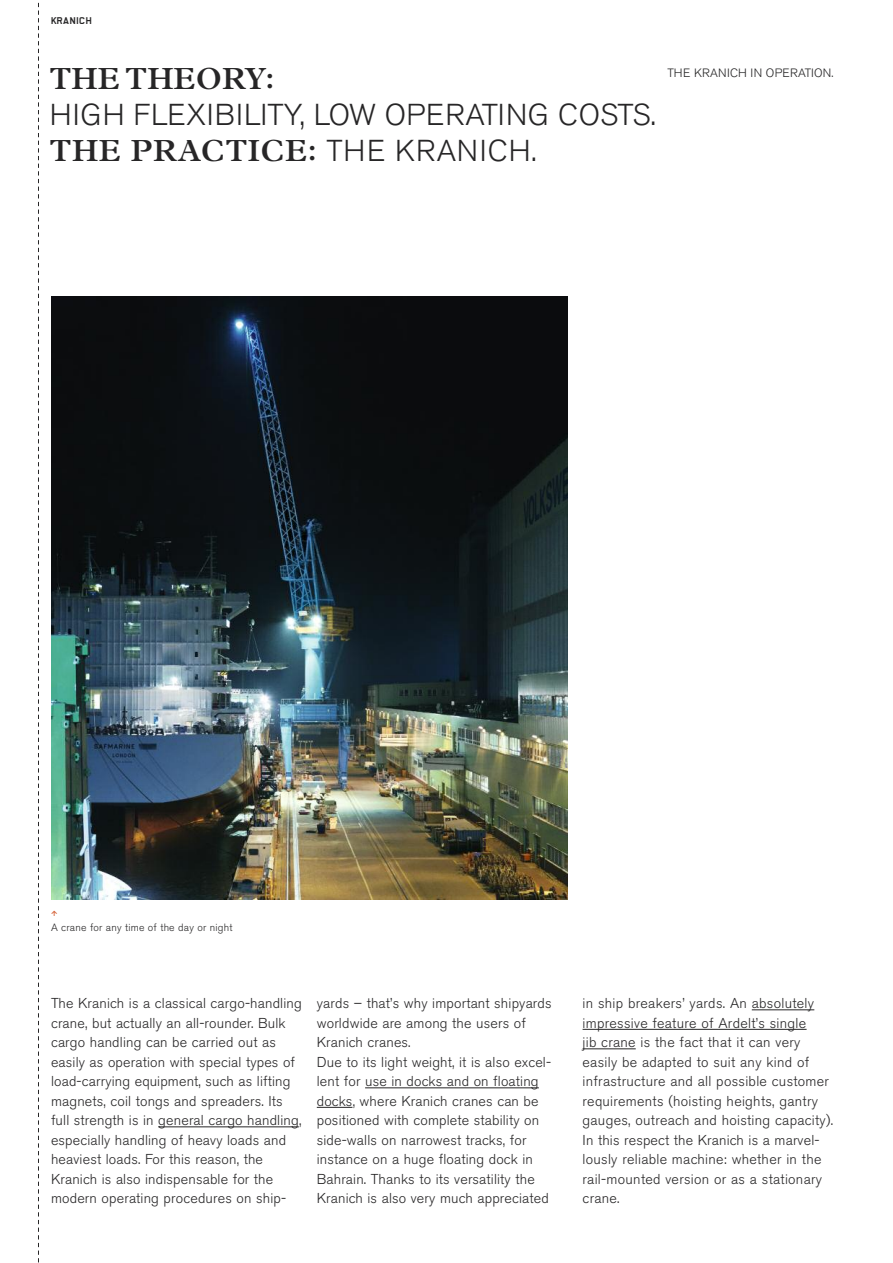
<style>
.page{position:relative;width:893px;height:1263px;background:#fff}
.page>*{position:absolute;margin:0;border:0;box-sizing:border-box;transform-origin:0 0}
.t1{font:600 30.75px "Plantin";letter-spacing:.005em;color:#272627}
.t2{font:300 30px "Akzidenz Grotesk BE";letter-spacing:.02em;color:#272627}
.t3{font:300 14.25px/19.5px "Akzidenz Grotesk BE";letter-spacing:.01em;color:#272627}
.t4{font:300 12px "Akzidenz Grotesk BE";letter-spacing:.02em;color:#272627}
.t5{font:300 10.5px "Akzidenz Grotesk BE";letter-spacing:.015em;color:#272627}
.t6{font:10.5px "Office Expert";color:#d3592c}
.t7{font:700 9.75px "Kranunion Office";letter-spacing:.06em;color:#272627}
.s1{font-family:"Akzidenz Grotesk BE";font-weight:300;font-size:30px}
</style>
<div class="page">
<img style="left:51px;top:296px;width:517px;height:604px">
<hr style="left:158px;top:1126px;width:141px;height:1px;background:#272627">
<hr style="left:752px;top:1009px;width:62px;height:1px;background:#272627">
<hr style="left:583px;top:1029px;width:224px;height:1px;background:#272627">
<hr style="left:583px;top:1048px;width:53px;height:1px;background:#272627">
<hr style="left:365px;top:1087px;width:174px;height:1px;background:#272627">
<hr style="left:317px;top:1107px;width:35px;height:1px;background:#272627">
<svg style="left:38px;top:3px;width:1px;height:1259px"></svg>
<p class="t7" style="left:51px;top:15px;width:42px">KRANICH</p>
<h1 class="t1" style="left:50px;top:68px;width:226px">THE THEORY:</h1>
<h2 class="t2" style="left:50px;top:102px;width:607px">HIGH FLEXIBILITY, LOW OPERATING COSTS.</h2>
<h1 class="t1" style="left:50px;top:140px;width:488px">THE PRACTICE: <span class="s1">THE KRANICH.</span></h1>
<p class="t4" style="left:667px;top:67px;width:168px">THE KRANICH IN OPERATION.</p>
<p class="t6" style="left:51px;top:907px;width:8px">O</p>
<p class="t5" style="left:51px;top:922px;width:183px">A crane for any time of the day or night</p>
<p class="t3" style="left:51px;top:995px;width:252px">The Kranich is a classical cargo-handling crane, but actually an all-rounder. Bulk cargo handling can be carried out as easily as operation with special types of load-carrying equipment, such as lifting magnets, coil tongs and spreaders. Its full strength is in general cargo handling, especially handling of heavy loads and heaviest loads. For this reason, the Kranich is also indispensable for the modern operating procedures on ship-</p>
<p class="t3" style="left:583px;top:995px;width:252px">in ship breakers’ yards. An absolutely impressive feature of Ardelt’s single<br>jib crane is the fact that it can very easily be adapted to suit any kind of infrastructure and all possible customer requirements (hoisting heights, gantry gauges, outreach and hoisting capacity).<br>In this respect the Kranich is a marvel&shy;lously reliable machine: whether in the rail-mounted version or as a stationary crane.</p>
<p class="t3" style="left:317px;top:995px;width:236px">yards – that’s why important shipyards worldwide are among the users of Kranich cranes.<br>Due to its light weight, it is also excel&shy;lent for use in docks and on floating docks, where Kranich cranes can be positioned with complete stability on side-walls on narrowest tracks, for instance on a huge floating dock in Bahrain. Thanks to its versatility the Kranich is also very much appreciated</p>
</div>
